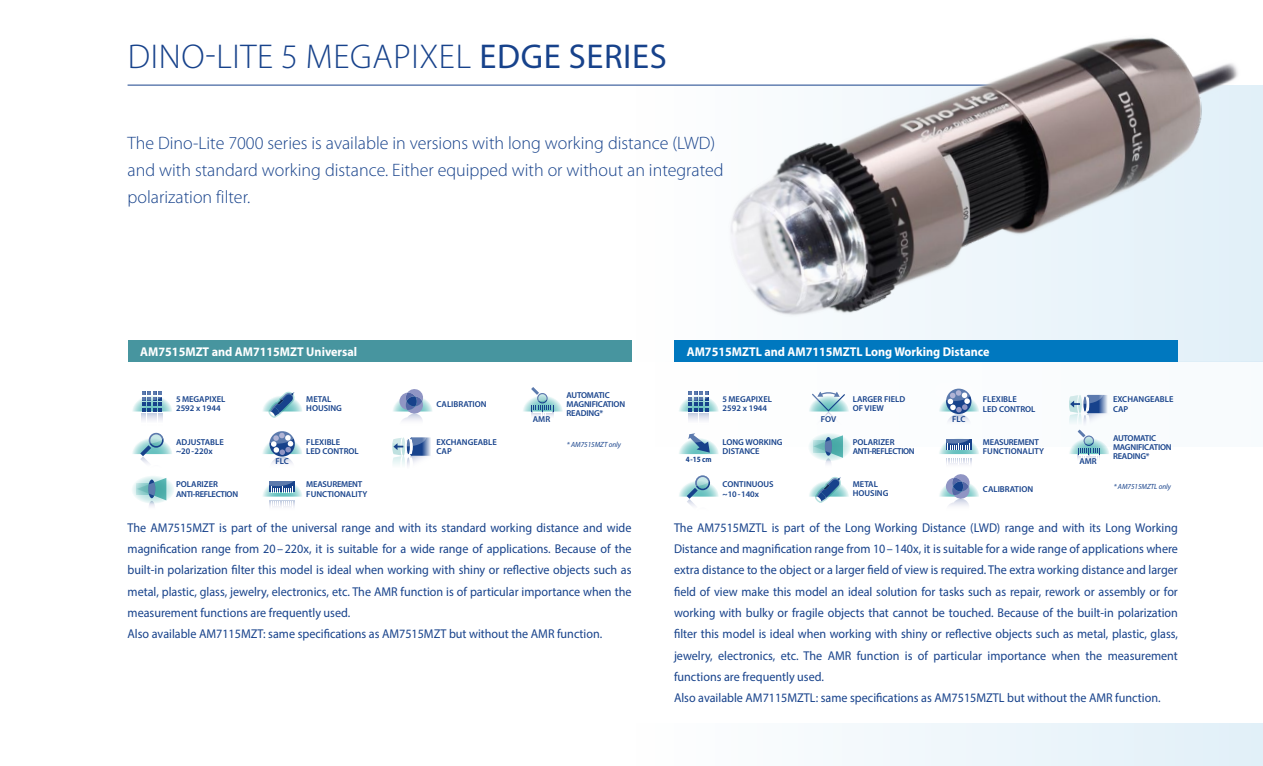
<style>
.page{position:relative;width:1263px;height:766px;background:#fff}
.page>*{position:absolute;margin:0;border:0;box-sizing:border-box;transform-origin:0 0}
.t1{font:300 34.5px "Myriad Pro";letter-spacing:.02em;color:#17428b}
.t2{font:300 18px/27px "Myriad Pro";color:#17428b}
.t3{font:12.75px/21.3px "Myriad Pro";color:#17428b;scale:.95 1}
.t4{font:700 12.75px "Myriad Pro";color:#fff;scale:.95 1}
.t5{font:600 8.55px/9.1px "Myriad Pro";color:#17428b}
.t6{font:600 8.55px/9.1px "Myriad Pro";letter-spacing:-.025em;color:#17428b}
.t7{font:600 8.55px/9.1px "Myriad Pro";letter-spacing:-.04em;color:#17428b}
.t8{font:700 7.95px "Myriad Pro";color:#17428b;scale:.89 1}
.t9{font:italic 7.5px "Myriad Pro";color:#17428b;scale:.95 1}
.s1{font-weight:400}
</style>
<div class="page">
<div style="left:468px;top:85px;width:795px;height:276px;background:linear-gradient(to right,#fff,#e2f0f8)"></div>
<div style="left:468px;top:723px;width:795px;height:42px;background:linear-gradient(to right,#fff,#e2f0f8)"></div>
<hr style="left:128px;top:85px;width:1050px;height:1px;background:#17428b">
<svg style="left:679px;top:391px;width:40px;height:30px"></svg>
<svg style="left:679px;top:433px;width:40px;height:21px"></svg>
<svg style="left:679px;top:475px;width:40px;height:31px"></svg>
<svg style="left:939px;top:474px;width:40px;height:32px"></svg>
<svg style="left:939px;top:388px;width:40px;height:34px"></svg>
<div style="left:946px;top:458px;width:25px;height:10px;background:#f9f9fc"></div>
<svg style="left:939px;top:438px;width:40px;height:26px"></svg>
<svg style="left:262px;top:431px;width:40px;height:33px"></svg>
<div style="left:270px;top:501px;width:25px;height:9px;background:#fbfbfd"></div>
<svg style="left:263px;top:481px;width:39px;height:26px"></svg>
<svg style="left:263px;top:391px;width:39px;height:26px"></svg>
<svg style="left:132px;top:391px;width:40px;height:30px"></svg>
<svg style="left:132px;top:433px;width:40px;height:31px"></svg>
<svg style="left:132px;top:476px;width:42px;height:31px"></svg>
<svg style="left:809px;top:391px;width:40px;height:30px"></svg>
<svg style="left:809px;top:477px;width:40px;height:26px"></svg>
<svg style="left:809px;top:433px;width:42px;height:31px"></svg>
<svg style="left:393px;top:389px;width:39px;height:32px"></svg>
<svg style="left:392px;top:437px;width:39px;height:29px"></svg>
<div style="left:128px;top:340px;width:503px;height:21px;background:#47959f"></div>
<div style="left:674px;top:340px;width:504px;height:21px;background:#0078bf"></div>
<svg style="left:523px;top:387px;width:40px;height:29px"></svg>
<svg style="left:1069px;top:395px;width:40px;height:64px"></svg>
<img style="left:661px;top:37px;width:602px;height:298px">
<h1 class="t1" style="left:128px;top:38px;width:540px">DINO-LITE 5 MEGAPIXEL <span class="s1">EDGE SERIES</span></h1>
<h2 class="t2" style="left:128px;top:130px;width:598px">The Dino-Lite 7000 series is available in versions with long working distance (LWD) and with standard working distance. Either equipped with or without an integrated polarization filter.</h2>
<p class="t4" style="left:140px;top:343px;width:230px">AM7515MZT and AM7115MZT Universal</p>
<p class="t4" style="left:687px;top:343px;width:320px">AM7515MZTL and AM7115MZTL Long Working Distance</p>
<p class="t5" style="left:176px;top:394px;width:51px">5 MEGAPIXEL<br>2592 x 1944</p>
<p class="t5" style="left:176px;top:437px;width:49px">ADJUSTABLE ~20-220x</p>
<p class="t7" style="left:176px;top:479px;width:64px">POLARIZER<br>ANTI-REFLECTION</p>
<p class="t5" style="left:275px;top:456px;width:15px">FLC</p>
<p class="t5" style="left:306px;top:394px;width:37px">METAL<br>HOUSING</p>
<p class="t5" style="left:306px;top:437px;width:54px">FLEXIBLE<br>LED CONTROL</p>
<p class="t5" style="left:306px;top:479px;width:63px">MEASUREMENT<br>FUNCTIONALITY</p>
<p class="t5" style="left:436px;top:399px;width:52px">CALIBRATION</p>
<p class="t5" style="left:436px;top:437px;width:62px">EXCHANGEABLE<br>CAP</p>
<p class="t5" style="left:533px;top:414px;width:19px">AMR</p>
<p class="t6" style="left:567px;top:390px;width:60px">AUTOMATIC<br>MAGNIFICATION<br>READING*</p>
<p class="t9" style="left:567px;top:439px;width:58px">* AM7515MZT only</p>
<p class="t8" style="left:686px;top:454px;width:30px">4-15 cm</p>
<p class="t5" style="left:722px;top:394px;width:51px">5 MEGAPIXEL<br>2592 x 1944</p>
<p class="t5" style="left:821px;top:414px;width:17px">FOV</p>
<p class="t5" style="left:853px;top:394px;width:54px">LARGER FIELD<br>OF VIEW</p>
<p class="t5" style="left:952px;top:414px;width:15px">FLC</p>
<p class="t5" style="left:983px;top:394px;width:54px">FLEXIBLE<br>LED CONTROL</p>
<p class="t5" style="left:722px;top:437px;width:61px">LONG WORKING<br>DISTANCE</p>
<p class="t5" style="left:722px;top:479px;width:53px">CONTINUOUS ~10-140x</p>
<p class="t5" style="left:983px;top:484px;width:52px">CALIBRATION</p>
<p class="t7" style="left:853px;top:437px;width:64px">POLARIZER<br>ANTI-REFLECTION</p>
<p class="t5" style="left:983px;top:437px;width:63px">MEASUREMENT<br>FUNCTIONALITY</p>
<p class="t5" style="left:853px;top:479px;width:37px">METAL<br>HOUSING</p>
<p class="t5" style="left:1079px;top:456px;width:19px">AMR</p>
<p class="t5" style="left:1113px;top:394px;width:62px">EXCHANGEABLE<br>CAP</p>
<p class="t6" style="left:1113px;top:433px;width:60px">AUTOMATIC<br>MAGNIFICATION<br>READING*</p>
<p class="t9" style="left:1114px;top:482px;width:62px">* AM7515MZTL only</p>
<p class="t3" style="left:128px;top:516px;width:532px">The AM7515MZT is part of the universal range and with its standard working distance and wide magnification range from 20–220x, it is suitable for a wide range of applications. Because of the built-in polarization filter this model is ideal when working with shiny or reflective objects such as metal, plastic, glass, jewelry, electronics, etc. The AMR function is of particular importance when the measurement functions are frequently used.<br>Also available AM7115MZT: same specifications as AM7515MZT but without the AMR function.</p>
<p class="t3" style="left:674px;top:516px;width:532px">The AM7515MZTL is part of the Long Working Distance (LWD) range and with its Long Working Distance and magnification range from 10–140x, it is suitable for a wide range of applications where extra distance to the object or a larger field of view is required. The extra working distance and larger field of view make this model an ideal solution for tasks such as repair, rework or assembly or for working with bulky or fragile objects that cannot be touched. Because of the built-in polarization filter this model is ideal when working with shiny or reflective objects such as metal, plastic, glass, jewelry, electronics, etc. The AMR function is of particular importance when the measurement functions are frequently used.<br>Also available AM7115MZTL: same specifications as AM7515MZTL but without the AMR function.</p>
</div>
